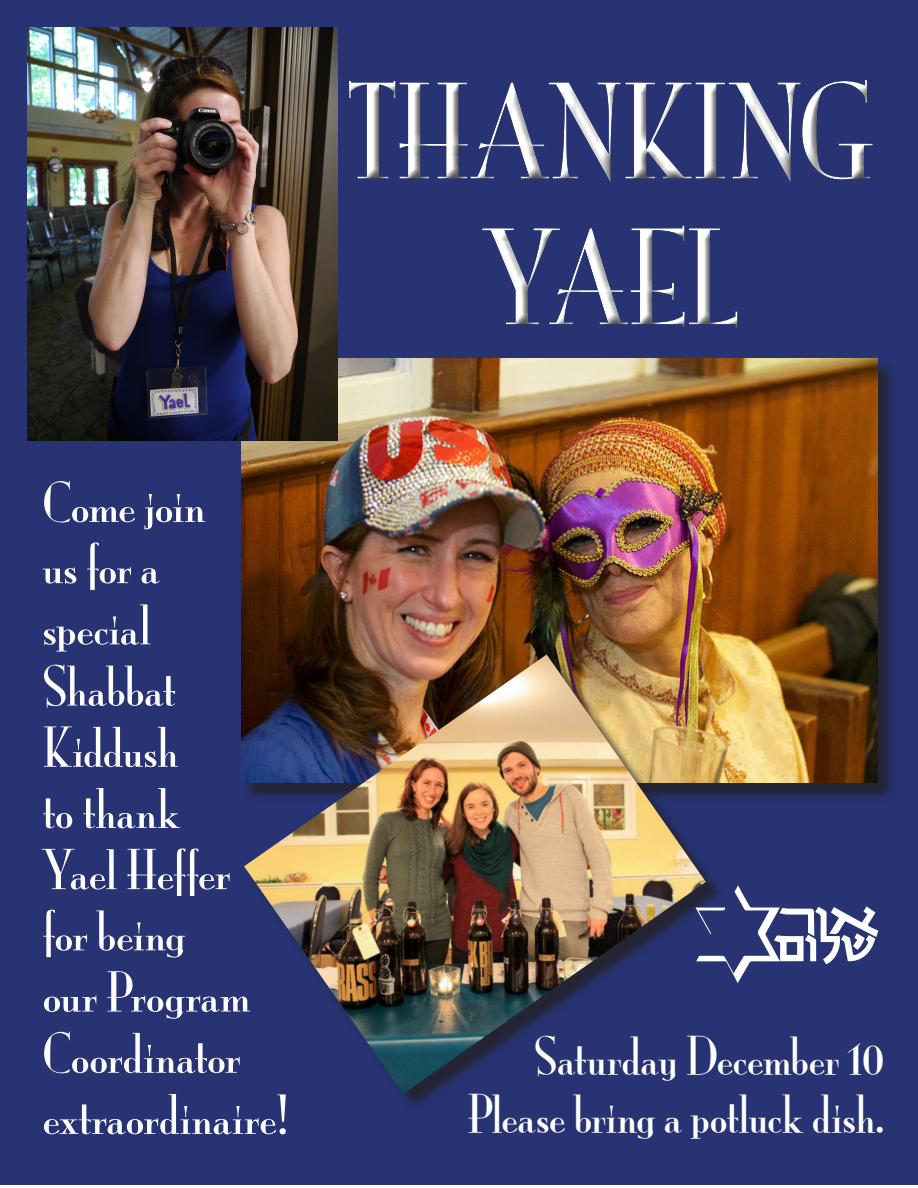
<style>
.page{position:relative;width:918px;height:1188px;background:#fff}
.page>*{position:absolute;margin:0;border:0;box-sizing:border-box;transform-origin:0 0}
.t1{font:121.5px/145.8px "Mona Lisa Solid ITCTT";color:#fff;text-align:center}
.t2{font:51px/61.2px "Mona Lisa Solid ITCTT";color:#fff}
.t3{font:48px "Mona Lisa Solid ITCTT";color:#fff}
</style>
<div class="page">
<div style="left:0;top:0;width:918px;height:1185px;background:#273372"></div>
<div style="left:244px;top:361px;width:652px;height:440px;background:#231f20;opacity:.75"></div>
<img style="left:241px;top:359px;width:637px;height:424px">
<div style="left:340px;top:73px;width:544px;height:266px;background:#231f20;opacity:.75"></div>
<div style="left:247px;top:658px;width:477px;height:453px;background:#231f20;opacity:.75"></div>
<img style="left:244px;top:654px;width:462px;height:440px">
<img style="left:27px;top:27px;width:310px;height:413px">
<svg style="left:696px;top:886px;width:182px;height:97px"></svg>
<p class="t2" style="left:43px;top:469px;width:250px">Come join<br>us for a<br>special<br>Shabbat<br>Kiddush<br>to thank<br>Yael Heffer<br>for being<br>our Program<br>Coordinator extraordinaire!</p>
<h1 class="t1" style="left:349px;top:52px;width:528px">THANKING<br>YAEL</h1>
<p class="t3" style="left:534px;top:1019px;width:352px">Saturday December 10</p>
<p class="t3" style="left:467px;top:1076px;width:419px">Please bring a potluck dish.</p>
</div>
